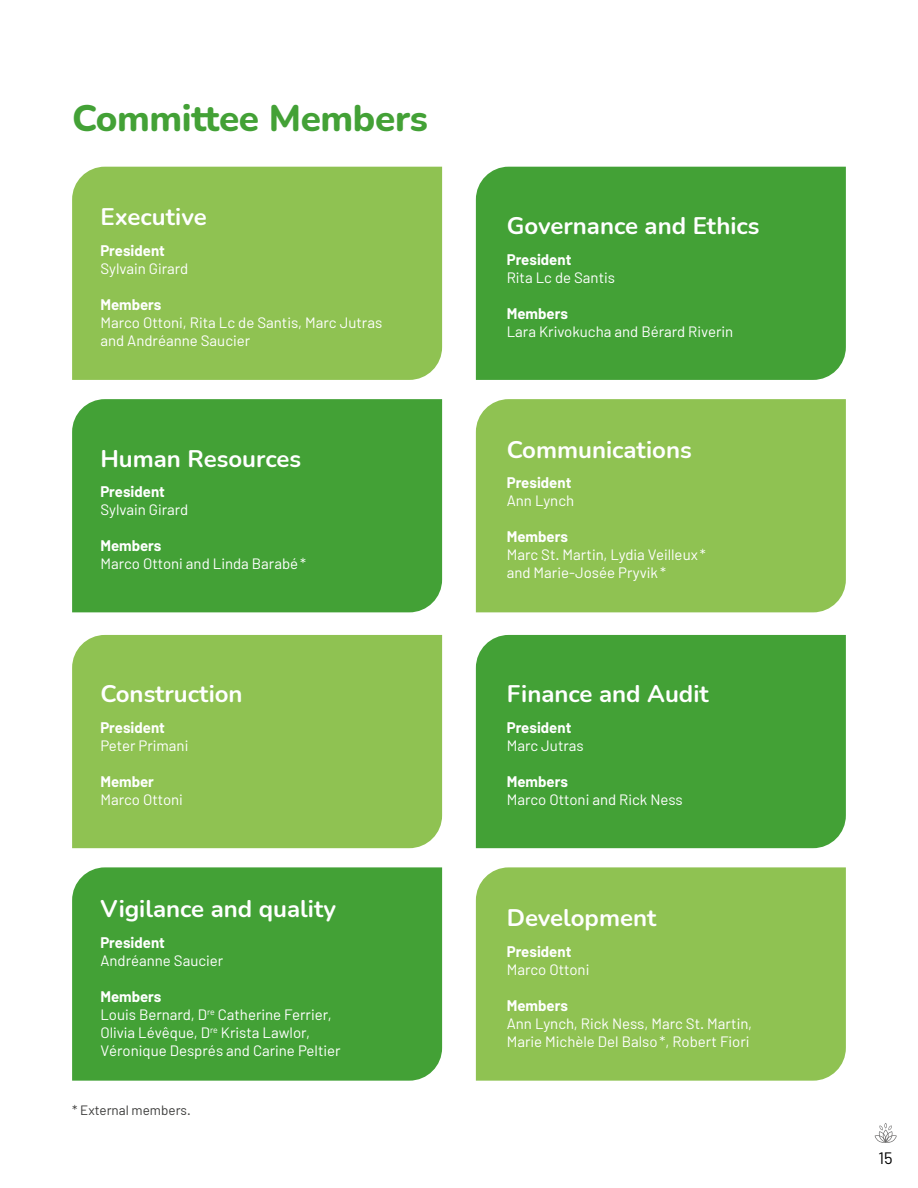
<style>
.page{position:relative;width:918px;height:1188px;background:#fff}
.page>*{position:absolute;margin:0;border:0;box-sizing:border-box;transform-origin:0 0}
.t1{font:800 36.9px "Nunito";letter-spacing:-.01em;color:#43a136}
.t2{font:700 24px "Nunito";color:#fff}
.t3{font:16.5px "Barlow";color:#000}
.t4{font:15px/18px "Barlow";color:#fff}
.t5{font:700 15px "Barlow";color:#fff}
.t6{font:13.5px "Barlow";color:#3c3c3b}
.s1{font-weight:700}
</style>
<div class="page">
<svg style="left:875px;top:1123px;width:22px;height:20px"></svg>
<div style="left:72px;top:167px;width:370px;height:213px;background:#8fc252"></div>
<div style="left:72px;top:635px;width:370px;height:213px;background:#8fc252"></div>
<div style="left:72px;top:399px;width:370px;height:213px;background:#43a136"></div>
<div style="left:72px;top:867px;width:370px;height:214px;background:#43a136"></div>
<div style="left:476px;top:167px;width:370px;height:213px;background:#43a136"></div>
<div style="left:476px;top:635px;width:370px;height:213px;background:#43a136"></div>
<div style="left:476px;top:399px;width:370px;height:213px;background:#8fc252"></div>
<div style="left:476px;top:867px;width:370px;height:214px;background:#8fc252"></div>
<h1 class="t1" style="left:72px;top:92px;width:357px">Committee Members</h1>
<h2 class="t2" style="left:100px;top:200px;width:108px">Executive</h2>
<p class="t5" style="left:100px;top:241px;width:66px">President</p>
<p class="t4" style="left:100px;top:259px;width:89px">Sylvain Girard</p>
<p class="t5" style="left:100px;top:295px;width:63px">Members</p>
<p class="t4" style="left:100px;top:313px;width:283px">Marco Ottoni, Rita Lc de Santis, Marc Jutras and Andréanne Saucier</p>
<h2 class="t2" style="left:100px;top:441px;width:202px">Human Resources</h2>
<p class="t5" style="left:100px;top:483px;width:66px">President</p>
<p class="t4" style="left:100px;top:500px;width:89px">Sylvain Girard</p>
<p class="t5" style="left:100px;top:537px;width:63px">Members</p>
<p class="t4" style="left:100px;top:554px;width:207px">Marco Ottoni and Linda Barabé*</p>
<h2 class="t2" style="left:100px;top:677px;width:144px">Construction</h2>
<p class="t5" style="left:100px;top:718px;width:66px">President</p>
<p class="t4" style="left:100px;top:736px;width:90px">Peter Primani</p>
<p class="t5" style="left:100px;top:772px;width:55px">Member</p>
<p class="t4" style="left:100px;top:790px;width:84px">Marco Ottoni</p>
<h2 class="t2" style="left:100px;top:891px;width:237px">Vigilance and quality</h2>
<p class="t5" style="left:100px;top:933px;width:66px">President</p>
<p class="t4" style="left:100px;top:951px;width:125px">Andréanne Saucier</p>
<p class="t4" style="left:100px;top:987px;width:242px"><span class="s1">Members<br></span>Louis Bernard, D<sup>re</sup> Catherine Ferrier,<br>Olivia Lévêque, D<sup>re</sup> Krista Lawlor,<br>Véronique Després and Carine Peltier</p>
<p class="t6" style="left:72px;top:1102px;width:120px">* External members.</p>
<h2 class="t2" style="left:507px;top:209px;width:254px">Governance and Ethics</h2>
<p class="t5" style="left:507px;top:250px;width:66px">President</p>
<p class="t4" style="left:507px;top:268px;width:110px">Rita Lc de Santis</p>
<p class="t5" style="left:507px;top:304px;width:63px">Members</p>
<p class="t4" style="left:507px;top:322px;width:228px">Lara Krivokucha and Bérard Riverin</p>
<h2 class="t2" style="left:507px;top:432px;width:187px">Communications</h2>
<p class="t5" style="left:507px;top:474px;width:66px">President</p>
<p class="t4" style="left:507px;top:491px;width:69px">Ann Lynch</p>
<p class="t5" style="left:507px;top:528px;width:63px">Members</p>
<p class="t4" style="left:507px;top:545px;width:200px">Marc St. Martin, Lydia Veilleux * and Marie-Josée Pryvik*</p>
<h2 class="t2" style="left:507px;top:677px;width:203px">Finance and Audit</h2>
<p class="t5" style="left:507px;top:718px;width:66px">President</p>
<p class="t4" style="left:507px;top:736px;width:79px">Marc Jutras</p>
<p class="t5" style="left:507px;top:772px;width:63px">Members</p>
<p class="t4" style="left:507px;top:790px;width:178px">Marco Ottoni and Rick Ness</p>
<h2 class="t2" style="left:507px;top:900px;width:151px">Development</h2>
<p class="t5" style="left:507px;top:942px;width:66px">President</p>
<p class="t4" style="left:507px;top:960px;width:84px">Marco Ottoni</p>
<p class="t5" style="left:507px;top:996px;width:63px">Members</p>
<p class="t4" style="left:507px;top:1014px;width:247px">Ann Lynch, Rick Ness, Marc St. Martin,<br>Marie Michèle Del Balso*, Robert Fiori</p>
<p class="t3" style="left:879px;top:1147px;width:16px">15</p>
</div>
